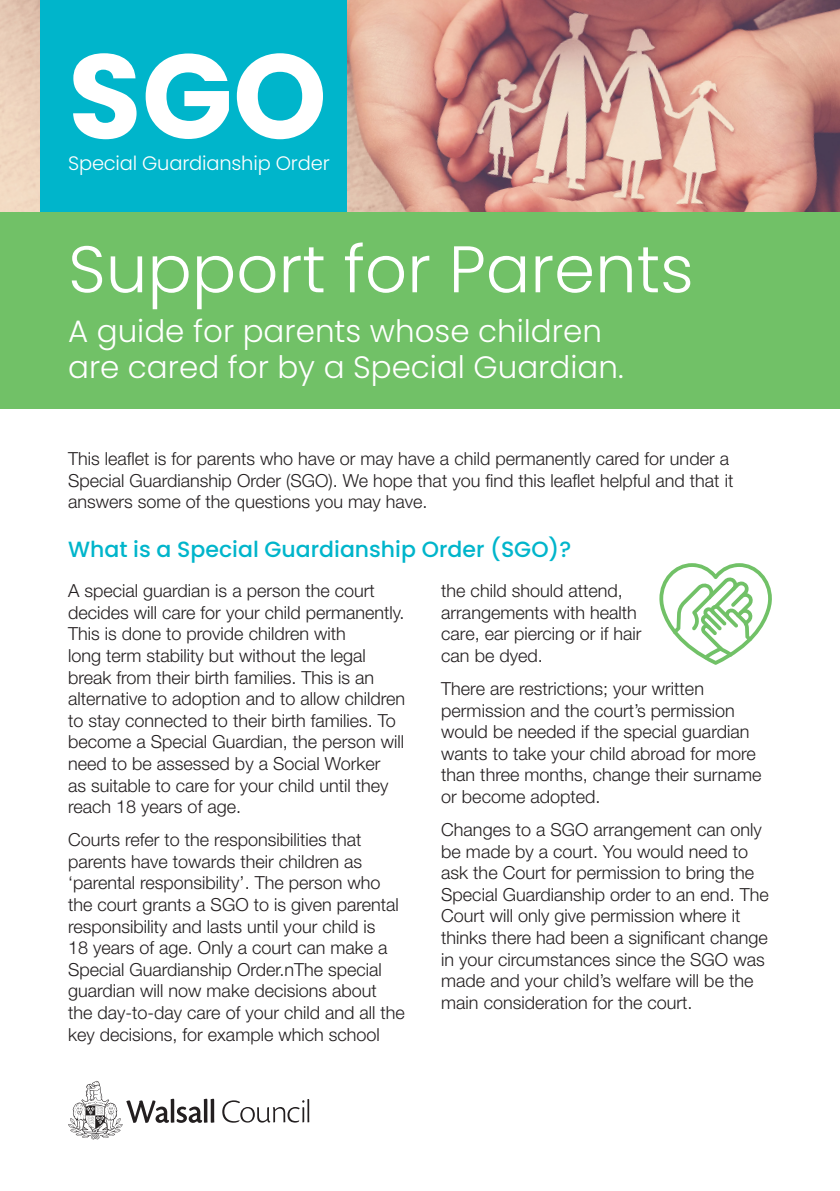
<style>
.page{position:relative;width:840px;height:1191px;background:#fff}
.page>*{position:absolute;margin:0;border:0;box-sizing:border-box;transform-origin:0 0}
.Heading{font:700 119.6px "Poppins";color:#fff}
.Heading-2{font:300 65.8px "Poppins";color:#fff}
.Heading-3{font:300 31px/36px "Poppins";color:#fff}
.Subheading{font:500 22px "Poppins";color:#00b5cb}
.Heading-4{font:300 19.4px "Poppins";letter-spacing:-.01em;color:#fff}
.Body_text{font:300 18px/21.6px "Helvetica Neue LT Std";color:#231f20}
</style>
<div class="page">
<div style="left:0;top:211px;width:839px;height:197px;background:#71c167"></div>
<div style="left:40px;top:0;width:307px;height:211px;background:#00b5cb"></div>
<img style="left:347px;top:0;width:492px;height:211px">
<svg style="left:659px;top:563px;width:112px;height:102px"></svg>
<svg style="left:222px;top:1099px;width:87px;height:23px"></svg>
<svg style="left:68px;top:1080px;width:146px;height:60px"></svg>
<p class="Heading" style="left:68px;top:27px;width:260px">SGO</p>
<p class="Heading-4" style="left:68px;top:151px;width:263px">Special Guardianship Order</p>
<p class="Heading-2" style="left:68px;top:231px;width:626px">Support for Parents</p>
<p class="Heading-3" style="left:68px;top:313px;width:556px">A guide for parents whose children are cared for by a Special Guardian.</p>
<p class="Body_text" style="left:68px;top:447px;width:666px">This leaflet is for parents who have or may have a child permanently cared for under a<br>Special Guardianship Order (SGO). We hope that you find this leaflet helpful and that it answers some of the questions you may have.</p>
<p class="Subheading" style="left:68px;top:537px;width:504px">What is a Special Guardianship Order (SGO)?</p>
<p class="Body_text" style="left:68px;top:579px;width:338px">A special guardian is a person the court decides will care for your child permanently.<br>This is done to provide children with<br>long term stability but without the legal break from their birth families. This is an alternative to adoption and to allow children to stay connected to their birth families. To become a Special Guardian, the person will need to be assessed by a Social Worker<br>as suitable to care for your child until they reach 18 years of age.</p>
<p class="Body_text" style="left:68px;top:828px;width:338px">Courts refer to the responsibilities that parents have towards their children as ‘parental responsibility’. The person who the court grants a SGO to is given parental responsibility and lasts until your child is<br>18 years of age. Only a court can make a Special Guardianship Order.nThe special guardian will now make decisions about the day-to-day care of your child and all the key decisions, for example which school</p>
<p class="Body_text" style="left:441px;top:579px;width:202px">the child should attend, arrangements with health care, ear piercing or if hair can be dyed.</p>
<p class="Body_text" style="left:441px;top:677px;width:321px">There are restrictions; your written permission and the court’s permission would be needed if the special guardian wants to take your child abroad for more than three months, change their surname or become adopted.</p>
<p class="Body_text" style="left:441px;top:818px;width:329px">Changes to a SGO arrangement can only be made by a court. You would need to ask the Court for permission to bring the Special Guardianship order to an end. The Court will only give permission where it thinks there had been a significant change in your circumstances since the SGO was made and your child’s welfare will be the main consideration for the court.</p>
</div>
